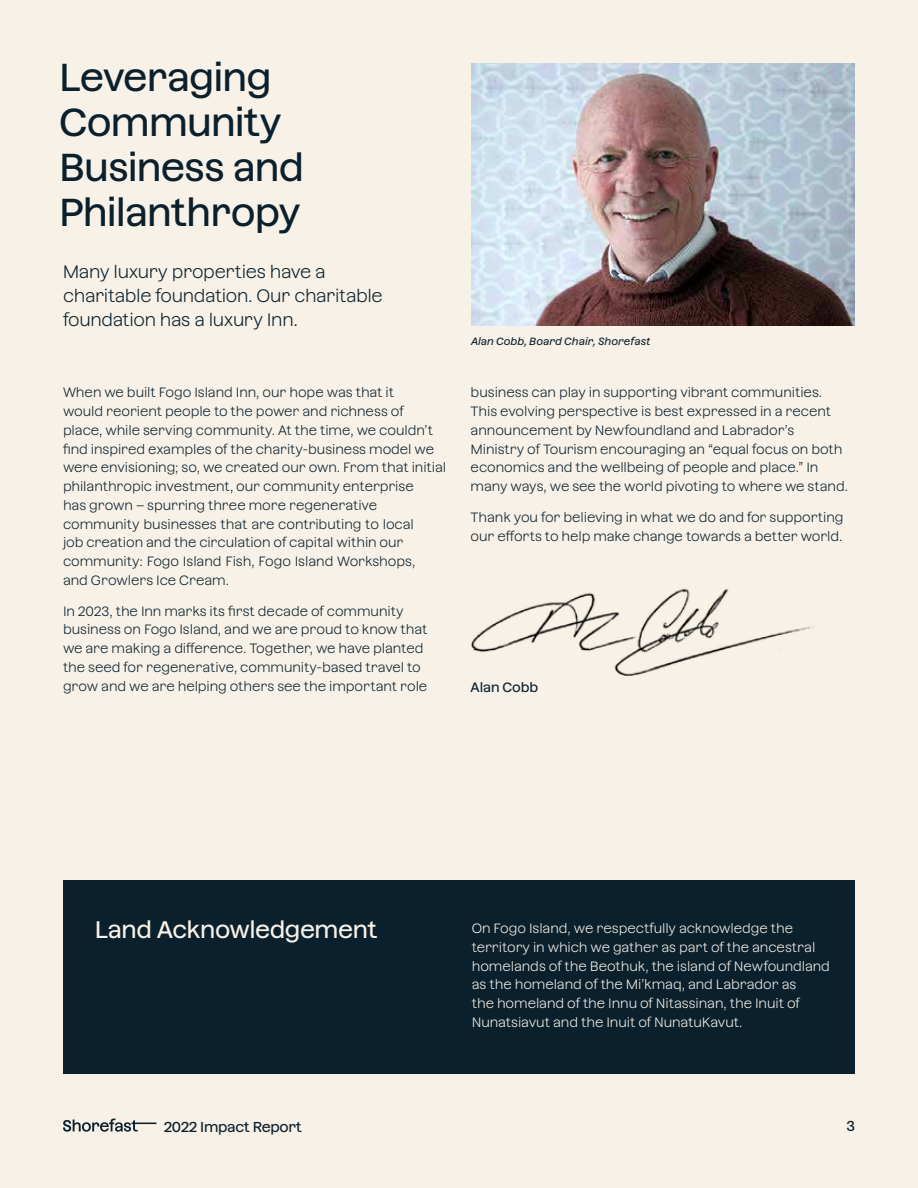
<style>
.page{position:relative;width:918px;height:1188px;background:#f8f1e7}
.page>*{position:absolute;margin:0;border:0;box-sizing:border-box;transform-origin:0 0}
.t1{font:39px/45px "Azeret";letter-spacing:-.025em;color:#0a212d}
.t2{font:24px "Azeret";letter-spacing:-.02em;color:#f8f1e7}
.t3{font:300 18px/24px "Azeret";letter-spacing:-.025em;color:#0a212d}
.t4{font:14.4px "Azeret";letter-spacing:-.02em;color:#0a212d}
.t5{font:300 13.5px/18.8px "Azeret";letter-spacing:-.005em;color:#0a212d}
.t6{font:300 13.5px/18.8px "Azeret";letter-spacing:-.01em;color:#f8f1e7}
.t7{font:13.5px "Azeret";letter-spacing:-.005em;color:#0a212d}
.t8{font:italic 10.5px "Azeret";letter-spacing:.005em;color:#0a212d}
</style>
<div class="page">
<img style="left:472px;top:64px;width:382px;height:262px">
<img style="left:471px;top:588px;width:343px;height:88px">
<div style="left:63px;top:880px;width:792px;height:194px;background:#0a212d"></div>
<svg style="left:63px;top:1119px;width:93px;height:13px"></svg>
<h1 class="t1" style="left:59px;top:51px;width:247px">Leveraging<br>Community<br>Business and<br>Philanthropy</h1>
<h3 class="t3" style="left:63px;top:258px;width:322px">Many luxury properties have a charitable foundation. Our charitable foundation has a luxury Inn.</h3>
<p class="t5" style="left:63px;top:382px;width:385px">When we built Fogo Island Inn, our hope was that it<br>would reorient people to the power and richness of place, while serving community. At the time, we couldn’t find inspired examples of the charity-business model we were envisioning; so, we created our own. From that initial philanthropic investment, our community enterprise<br>has grown – spurring three more regenerative community businesses that are contributing to local<br>job creation and the circulation of capital within our community: Fogo Island Fish, Fogo Island Workshops,<br>and Growlers Ice Cream.</p>
<p class="t5" style="left:63px;top:600px;width:366px">In 2023, the Inn marks its first decade of community business on Fogo Island, and we are proud to know that we are making a difference. Together, we have planted the seed for regenerative, community-based travel to grow and we are helping others see the important role</p>
<p class="t8" style="left:471px;top:334px;width:181px">Alan Cobb, Board Chair, Shorefast</p>
<p class="t5" style="left:471px;top:382px;width:379px">business can play in supporting vibrant communities.<br>This evolving perspective is best expressed in a recent announcement by Newfoundland and Labrador’s Ministry of Tourism encouraging an “equal focus on both economics and the wellbeing of people and place.” In many ways, we see the world pivoting to where we stand.</p>
<p class="t5" style="left:471px;top:507px;width:374px">Thank you for believing in what we do and for supporting our efforts to help make change towards a better world.</p>
<p class="t7" style="left:471px;top:677px;width:69px">Alan Cobb</p>
<h2 class="t2" style="left:95px;top:912px;width:284px">Land Acknowledgement</h2>
<p class="t6" style="left:472px;top:918px;width:360px">On Fogo Island, we respectfully acknowledge the territory in which we gather as part of the ancestral homelands of the Beothuk, the island of Newfoundland as the homeland of the Mi’kmaq, and Labrador as<br>the homeland of the Innu of Nitassinan, the Inuit of Nunatsiavut and the Inuit of NunatuKavut.</p>
<p class="t4" style="left:164px;top:1116px;width:140px">2022 Impact Report</p>
<p class="t4" style="left:847px;top:1115px;width:10px">3</p>
</div>
